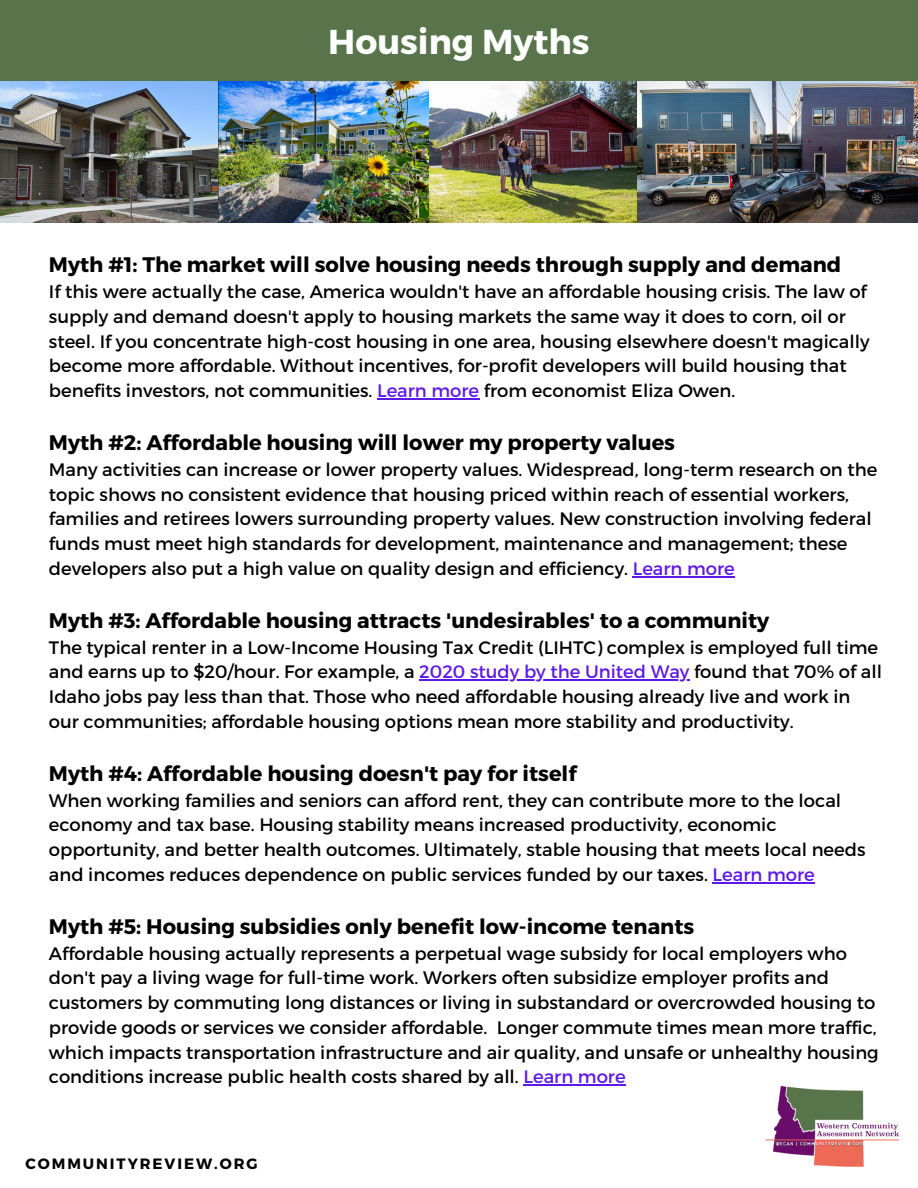
<style>
.page{position:relative;width:918px;height:1188px;background:#fff}
.page>*{position:absolute;margin:0;border:0;box-sizing:border-box;transform-origin:0 0}
.t1{font:700 34.5px "Montserrat";color:#fff}
.t2{font:700 21px "Montserrat";color:#000}
.t3{font:18px/24.8px "Montserrat";color:#000}
.t4{font:700 15px "Montserrat";letter-spacing:.13em;color:#000}
.s1{color:#5e17eb}
</style>
<div class="page">
<img style="left:765px;top:1085px;width:134px;height:82px">
<div style="left:0;top:0;width:918px;height:82px;background:#59744b"></div>
<hr style="left:377px;top:398px;width:102px;height:1px;background:#5e17eb">
<hr style="left:633px;top:576px;width:102px;height:1px;background:#5e17eb">
<hr style="left:419px;top:680px;width:270px;height:1px;background:#5e17eb">
<hr style="left:713px;top:882px;width:102px;height:1px;background:#5e17eb">
<hr style="left:524px;top:1085px;width:102px;height:1px;background:#5e17eb">
<img style="left:0;top:82px;width:637px;height:140px">
<img style="left:637px;top:82px;width:281px;height:140px">
<p class="t1" style="left:328px;top:20px;width:263px">Housing Myths</p>
<p class="t2" style="left:49px;top:251px;width:794px">Myth #1: The market will solve housing needs through supply and demand</p>
<p class="t3" style="left:49px;top:279px;width:822px">If this were actually the case, America wouldn't have an affordable housing crisis. The law of supply and demand doesn't apply to housing markets the same way it does to corn, oil or steel. If you concentrate high-cost housing in one area, housing elsewhere doesn't magically become more affordable. Without incentives, for-profit developers will build housing that benefits investors, not communities. <span class="s1">Learn more</span> from economist Eliza Owen.</p>
<p class="t2" style="left:49px;top:429px;width:628px">Myth #2: Affordable housing will lower my property values</p>
<p class="t3" style="left:49px;top:456px;width:830px">Many activities can increase or lower property values. Widespread, long-term research on the topic shows no consistent evidence that housing priced within reach of essential workers, families and retirees lowers surrounding property values. New construction involving federal funds must meet high standards for development, maintenance and management; these developers also put a high value on quality design and efficiency. <span class="s1">Learn more</span></p>
<p class="t2" style="left:49px;top:607px;width:722px">Myth #3: Affordable housing attracts 'undesirables' to a community</p>
<p class="t3" style="left:49px;top:634px;width:835px">The typical renter in a Low-Income Housing Tax Credit (LIHTC) complex is employed full time and earns up to $20/hour. For example, a <span class="s1">2020 study by the United Way</span> found that 70% of all Idaho jobs pay less than that. Those who need affordable housing already live and work in our communities; affordable housing options mean more stability and productivity.</p>
<p class="t2" style="left:49px;top:760px;width:529px">Myth #4: Affordable housing doesn't pay for itself</p>
<p class="t3" style="left:49px;top:787px;width:818px">When working families and seniors can afford rent, they can contribute more to the local economy and tax base. Housing stability means increased productivity, economic opportunity, and better health outcomes. Ultimately, stable housing that meets local needs and incomes reduces dependence on public services funded by our taxes. <span class="s1">Learn more</span></p>
<p class="t2" style="left:49px;top:913px;width:647px">Myth #5: Housing subsidies only benefit low-income tenants</p>
<p class="t3" style="left:49px;top:940px;width:831px">Affordable housing actually represents a perpetual wage subsidy for local employers who don't pay a living wage for full-time work. Workers often subsidize employer profits and customers by commuting long distances or living in substandard or overcrowded housing to provide goods or services we consider affordable. Longer commute times mean more traffic, which impacts transportation infrastructure and air quality, and unsafe or unhealthy housing conditions increase public health costs shared by all. <span class="s1">Learn more</span></p>
<p class="t4" style="left:26px;top:1154px;width:234px">COMMUNITYREVIEW.ORG</p>
</div>
